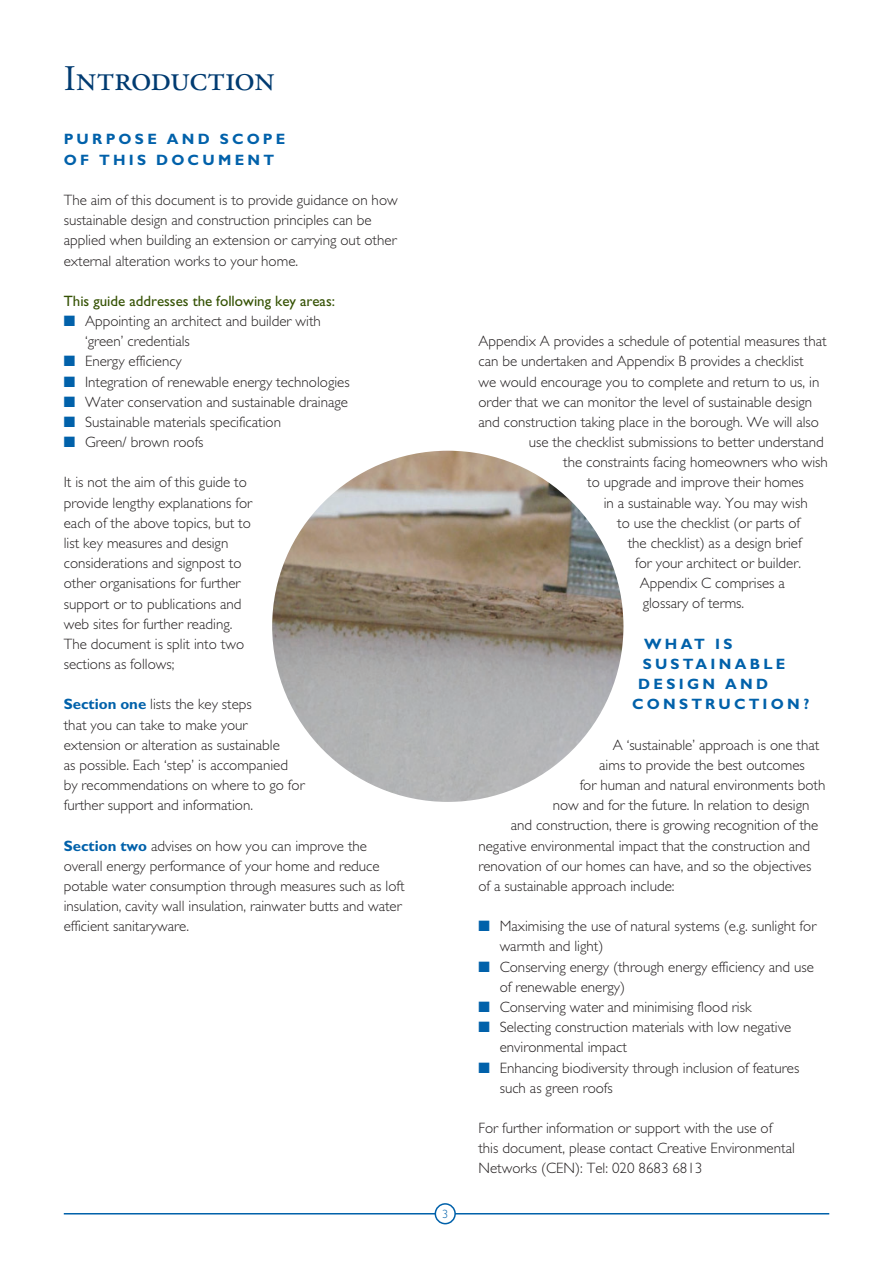
<style>
.page{position:relative;width:893px;height:1263px;background:#fff}
.page>*{position:absolute;margin:0;border:0;box-sizing:border-box;transform-origin:0 0}
.t1{font:36px "Adobe Garamond Regular SC";letter-spacing:-.015em;color:#003b71}
.t2{font:300 15px/20.2px "Gill Sans";color:#231f20}
.t3{font:700 15px/20.2px "Gill Sans";letter-spacing:.215em;color:#0161aa}
.t4{font:15px "Gill Sans";color:#355204}
.t5{font:300 12px "Gill Sans";color:#0161aa}
.s1{color:#0161aa}
.s2{font-weight:700;color:#0161aa}
</style>
<div class="page">
<hr style="left:64px;top:1213px;width:765px;height:2px;background:#0161aa">
<img style="left:272px;top:451px;width:351px;height:351px;border-radius:50%">
<div style="left:435px;top:1204px;width:20px;height:20px;background:#fff;border-radius:50%"></div>
<div style="left:435px;top:1203px;width:21px;height:21px;border:2px solid #0161aa;border-radius:50%"></div>
<p class="t1" style="left:64px;top:64px;width:213px">Introduction</p>
<p class="t3" style="left:64px;top:131px;width:223px">PURPOSE AND SCOPE<br>OF THIS DOCUMENT</p>
<p class="t2" style="left:64px;top:191px;width:335px">The aim of this document is to provide guidance on how sustainable design and construction principles can be applied when building an extension or carrying out other external alteration works to your home.</p>
<p class="t4" style="left:64px;top:296px;width:273px">This guide addresses the following key areas:</p>
<p class="t2" style="left:85px;top:313px;width:237px;text-indent:-21px"><span class="s1">■</span> Appointing an architect and builder with ‘green’ credentials</p>
<p class="t2" style="left:64px;top:353px;width:120px"><span class="s1">■</span> Energy efficiency</p>
<p class="t2" style="left:64px;top:373px;width:287px"><span class="s1">■</span> Integration of renewable energy technologies</p>
<p class="t2" style="left:64px;top:393px;width:286px"><span class="s1">■</span> Water conservation and sustainable drainage</p>
<p class="t2" style="left:64px;top:413px;width:219px"><span class="s1">■</span> Sustainable materials specification</p>
<p class="t2" style="left:64px;top:434px;width:141px"><span class="s1">■</span> Green/ brown roofs</p>
<p class="t2" style="left:478px;top:333px;width:350px">Appendix A provides a schedule of potential measures that can be undertaken and Appendix B provides a checklist<br>we would encourage you to complete and return to us, in order that we can monitor the level of sustainable design and construction taking place in the borough. We will also</p>
<p class="t2" style="left:529px;top:434px;width:297px">use the checklist submissions to better understand</p>
<p class="t2" style="left:563px;top:454px;width:266px">the constraints facing homeowners who wish</p>
<p class="t2" style="left:64px;top:474px;width:185px">It is not the aim of this guide to</p>
<p class="t2" style="left:587px;top:474px;width:218px">to upgrade and improve their homes</p>
<p class="t2" style="left:64px;top:494px;width:190px">provide lengthy explanations for</p>
<p class="t2" style="left:604px;top:494px;width:205px">in a sustainable way. You may wish</p>
<p class="t2" style="left:64px;top:514px;width:189px">each of the above topics, but to</p>
<p class="t2" style="left:617px;top:514px;width:185px">to use the checklist (or parts of</p>
<p class="t2" style="left:64px;top:534px;width:166px">list key measures and design</p>
<p class="t2" style="left:628px;top:534px;width:175px">the checklist) as a design brief</p>
<p class="t2" style="left:64px;top:555px;width:179px">considerations and signpost to</p>
<p class="t2" style="left:635px;top:555px;width:167px">for your architect or builder.</p>
<p class="t2" style="left:64px;top:575px;width:178px">other organisations for further</p>
<p class="t2" style="left:640px;top:575px;width:147px">Appendix C comprises a</p>
<p class="t2" style="left:64px;top:595px;width:179px">support or to publications and</p>
<p class="t2" style="left:643px;top:595px;width:103px">glossary of terms.</p>
<p class="t2" style="left:64px;top:615px;width:182px">web sites for further reading.<br>The document is split into two</p>
<p class="t3" style="left:644px;top:635px;width:90px">WHAT IS</p>
<p class="t2" style="left:64px;top:656px;width:112px">sections as follows;</p>
<p class="t3" style="left:638px;top:656px;width:149px;text-indent:4px">SUSTAINABLE<br>DESIGN AND</p>
<p class="t2" style="left:64px;top:696px;width:190px"><span class="s2">Section one</span> lists the key steps</p>
<p class="t3" style="left:632px;top:696px;width:179px">CONSTRUCTION?</p>
<p class="t2" style="left:64px;top:716px;width:218px">that you can take to make your extension or alteration as sustainable</p>
<p class="t2" style="left:613px;top:736px;width:208px">A ‘sustainable’ approach is one that</p>
<p class="t2" style="left:64px;top:756px;width:226px">as possible. Each ‘step’ is accompanied</p>
<p class="t2" style="left:599px;top:756px;width:207px">aims to provide the best outcomes</p>
<p class="t2" style="left:64px;top:777px;width:242px">by recommendations on where to go for</p>
<p class="t2" style="left:580px;top:777px;width:247px">for human and natural environments both</p>
<p class="t2" style="left:64px;top:797px;width:191px">further support and information.</p>
<p class="t2" style="left:64px;top:837px;width:342px"><span class="s2">Section two</span> advises on how you can improve the overall energy performance of your home and reduce potable water consumption through measures such as loft insulation, cavity wall insulation, rainwater butts and water efficient sanitaryware.</p>
<p class="t5" style="left:442px;top:1210px;width:7px">3</p>
<p class="t2" style="left:553px;top:797px;width:258px">now and for the future. In relation to design</p>
<p class="t2" style="left:478px;top:817px;width:341px;text-indent:32px">and construction, there is growing recognition of the negative environmental impact that the construction and renovation of our homes can have, and so the objectives of a sustainable approach include:</p>
<p class="t2" style="left:500px;top:918px;width:318px;text-indent:-21px"><span class="s1">■</span> Maximising the use of natural systems (e.g. sunlight for warmth and light)</p>
<p class="t2" style="left:500px;top:958px;width:316px;text-indent:-21px"><span class="s1">■</span> Conserving energy (through energy efficiency and use of renewable energy)</p>
<p class="t2" style="left:478px;top:999px;width:274px"><span class="s1">■</span> Conserving water and minimising flood risk</p>
<p class="t2" style="left:500px;top:1019px;width:293px;text-indent:-21px"><span class="s1">■</span> Selecting construction materials with low negative environmental impact</p>
<p class="t2" style="left:500px;top:1059px;width:301px;text-indent:-21px"><span class="s1">■</span> Enhancing biodiversity through inclusion of features such as green roofs</p>
<p class="t2" style="left:478px;top:1120px;width:318px">For further information or support with the use of this document, please contact Creative Environmental<br>Networks (CEN): Tel: 020 8683 6813</p>
</div>
